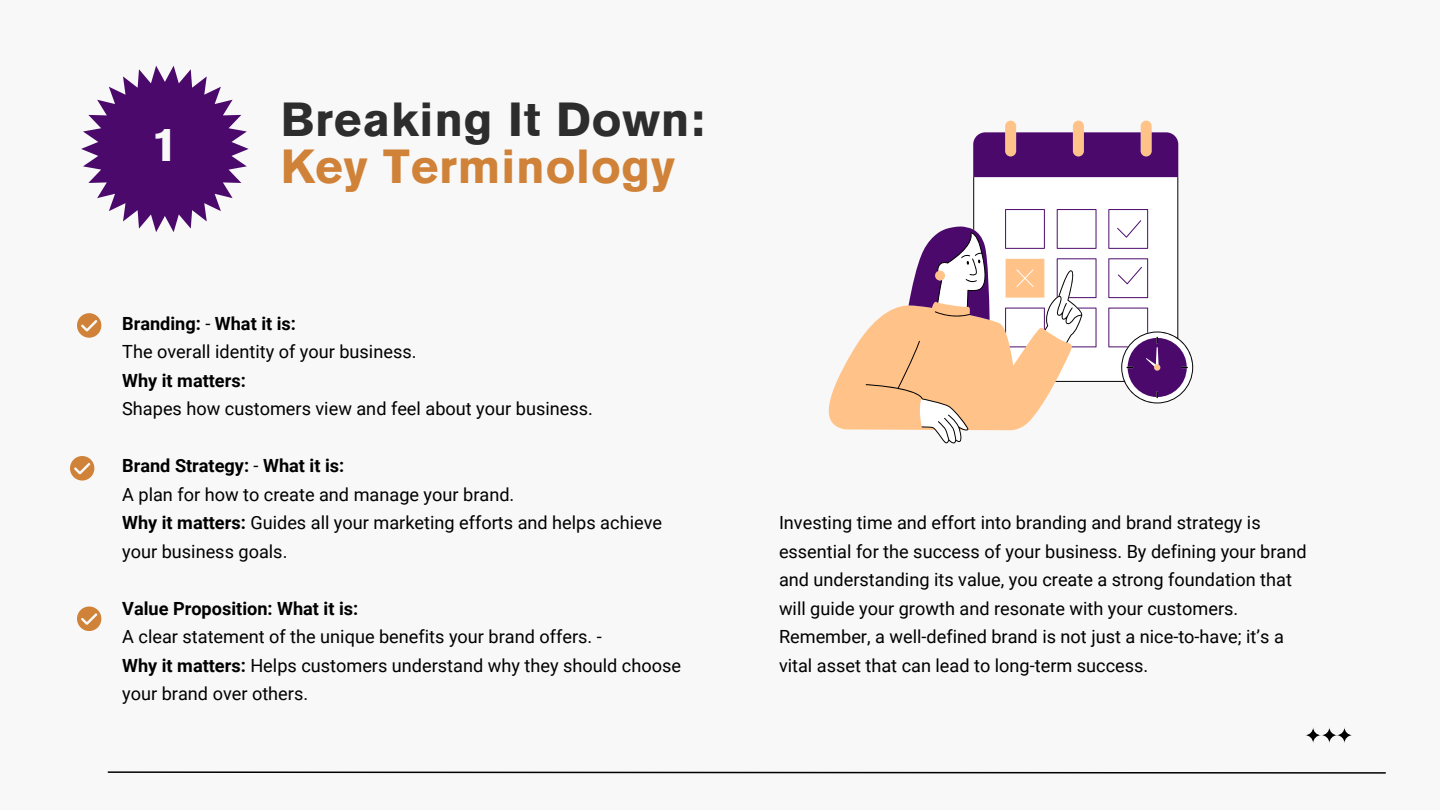
<style>
.page{position:relative;width:1440px;height:810px;background:#f8f8f8}
.page>*{position:absolute;margin:0;border:0;box-sizing:border-box;transform-origin:0 0}
.t1{font:700 47.6px/47.2px "Akzidenz Grotesk Pro";letter-spacing:.015em;color:#2d2d2d}
.t2{font:700 47.6px "Akzidenz Grotesk Pro";color:#f8f8f8}
.t3{font:18.1px/28.5px "Roboto";color:#000}
.t4{font:700 18.1px "Roboto";color:#000}
.s1{color:#cf8238}
.s2{font-weight:400}
.s3{font-weight:700}
</style>
<div class="page">
<svg style="left:81px;top:66px;width:168px;height:166px"></svg>
<svg style="left:107px;top:771px;width:1279px;height:3px"></svg>
<svg style="left:1305px;top:727px;width:47px;height:16px"></svg>
<svg style="left:77px;top:313px;width:24px;height:25px"></svg>
<svg style="left:70px;top:456px;width:24px;height:25px"></svg>
<svg style="left:77px;top:607px;width:24px;height:24px"></svg>
<svg style="left:828px;top:121px;width:324px;height:309px"></svg>
<svg style="left:909px;top:132px;width:270px;height:45px;fill:#4b096b"></svg>
<svg style="left:866px;top:177px;width:327px;height:266px"></svg>
<p class="t2" style="left:151px;top:125px;width:28px">1</p>
<p class="t1" style="left:281px;top:101px;width:425px">Breaking It Down:<br><span class="s1">Key Terminology</span></p>
<p class="t4" style="left:122px;top:313px;width:175px">Branding: <span class="s2">-</span> What it is:</p>
<p class="t3" style="left:122px;top:338px;width:296px">The overall identity of your business.</p>
<h1 class="t4" style="left:122px;top:370px;width:125px">Why it matters:</h1>
<p class="t3" style="left:122px;top:395px;width:472px">Shapes how customers view and feel about your business.</p>
<p class="t4" style="left:122px;top:456px;width:224px">Brand Strategy: <span class="s2">-</span> What it is:</p>
<p class="t3" style="left:122px;top:480px;width:394px">A plan for how to create and manage your brand.</p>
<p class="t3" style="left:122px;top:509px;width:541px"><span class="s3">Why it matters:</span> Guides all your marketing efforts and helps achieve your business goals.</p>
<p class="t4" style="left:122px;top:598px;width:238px">Value Proposition: What it is:</p>
<p class="t3" style="left:122px;top:623px;width:481px">A clear statement of the unique benefits your brand offers. -</p>
<p class="t3" style="left:122px;top:651px;width:560px"><span class="s3">Why it matters:</span> Helps customers understand why they should choose your brand over others.</p>
<p class="t3" style="left:779px;top:509px;width:529px">Investing time and effort into branding and brand strategy is essential for the success of your business. By defining your brand and understanding its value, you create a strong foundation that will guide your growth and resonate with your customers.<br>Remember, a well-defined brand is not just a nice-to-have; it’s a vital asset that can lead to long-term success.</p>
</div>
